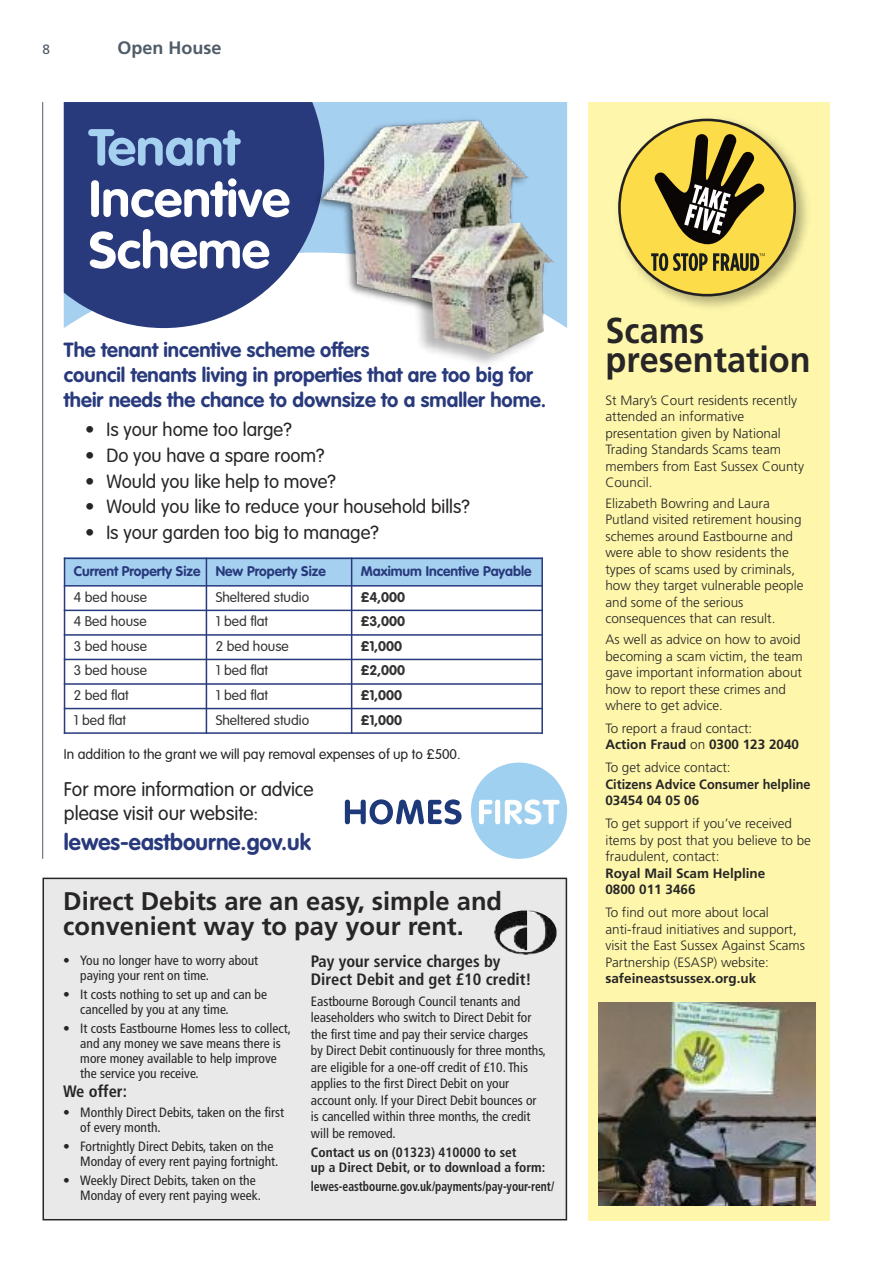
<style>
.page{position:relative;width:893px;height:1263px;background:#fff}
.page>*{position:absolute;margin:0;border:0;box-sizing:border-box;transform-origin:0 0}
.t1{font:700 50.85px/51.4px "VAG Rounded Std";color:#fff}
.t2{font:700 50.85px "VAG Rounded Std";color:#a6d0f0}
.t3{font:700 36px/28.5px "Frutiger";color:#272526;scale:.95 1}
.t4{font:700 25.5px/25.7px "Frutiger";color:#272526}
.t5{font:700 22.5px "VAG Rounded Std";color:#283a7c}
.t6{font:700 20.25px/25px "VAG Rounded Std";color:#283a7c}
.t7{font:300 19.5px/24.9px "VAG Rounded Std";color:#272526}
.t8{font:300 18.75px "VAG Rounded Std";color:#272526}
.t9{font:700 18px "Frutiger";color:#505c68}
.t10{font:700 condensed 16.5px/18px "Frutiger";color:#272526}
.t11{font:300 13.95px "VAG Rounded Std";color:#272526}
.t12{font:300 13.8px "VAG Rounded Std";color:#333}
.t13{font:700 13.8px "VAG Rounded Std";color:#283a7c}
.t14{font:700 13.8px "VAG Rounded Std";color:#333}
.t15{font:300 13.5px/16.5px "Frutiger";color:#272526}
.t16{font:condensed 13.5px/16.5px "Frutiger";color:#272526}
.t17{font:700 condensed 13.5px/15px "Frutiger";color:#272526}
.t18{font:700 13.5px/16.5px "Frutiger";color:#272526}
.t19{font:700 condensed 13.5px "Frutiger";color:#272526;scale:.86 1}
.t20{font:700 13.5px/16.5px "Frutiger";color:#272526;scale:.94 1}
.t21{font:13.5px "Frutiger";color:#505c68}
.s1{font-weight:700}
</style>
<div class="page">
<div style="left:588px;top:102px;width:241px;height:1118px;background:#fdf6ab"></div>
<div style="left:324px;top:102px;width:243px;height:226px;background:#a6d0f0"></div>
<svg style="left:64px;top:102px;width:260px;height:226px;background:#394a87"></svg>
<hr style="left:42px;top:102px;width:1px;height:757px;background:#505c68">
<img style="left:305px;top:110px;width:231px;height:213px">
<img style="left:319px;top:119px;width:211px;height:191px">
<img style="left:387px;top:211px;width:176px;height:154px">
<img style="left:410px;top:223px;width:145px;height:131px">
<div style="left:64px;top:558px;width:142px;height:28px;background:#a6d0f0"></div>
<div style="left:206px;top:558px;width:146px;height:28px;background:#a6d0f0"></div>
<div style="left:352px;top:558px;width:191px;height:28px;background:#a6d0f0"></div>
<hr style="left:64px;top:558px;width:1px;height:176px;background:#283a7c">
<hr style="left:206px;top:558px;width:1px;height:176px;background:#283a7c">
<hr style="left:351px;top:558px;width:1px;height:176px;background:#283a7c">
<hr style="left:541px;top:558px;width:2px;height:176px;background:#283a7c">
<hr style="left:64px;top:558px;width:479px;height:1px;background:#283a7c">
<hr style="left:64px;top:585px;width:479px;height:2px;background:#283a7c">
<hr style="left:64px;top:610px;width:479px;height:1px;background:#283a7c">
<hr style="left:64px;top:634px;width:479px;height:2px;background:#283a7c">
<hr style="left:64px;top:659px;width:479px;height:1px;background:#283a7c">
<hr style="left:64px;top:683px;width:479px;height:2px;background:#283a7c">
<hr style="left:64px;top:708px;width:479px;height:1px;background:#283a7c">
<hr style="left:64px;top:732px;width:479px;height:2px;background:#283a7c">
<div style="left:471px;top:762px;width:96px;height:97px;background:#a0d0ef;border-radius:50%"></div>
<svg style="left:479px;top:800px;width:14px;height:24px"></svg>
<div style="left:495px;top:800px;width:5px;height:24px;background:#fefefe;border-radius:3px"></div>
<svg style="left:505px;top:799px;width:55px;height:25px"></svg>
<svg style="left:345px;top:799px;width:117px;height:25px"></svg>
<img style="left:599px;top:1002px;width:217px;height:204px">
<img style="left:618px;top:118px;width:190px;height:189px">
<div style="left:619px;top:120px;width:176px;height:175px;background:#fddc49;border-radius:50%"></div>
<svg style="left:652px;top:131px;width:115px;height:114px"></svg>
<svg style="left:651px;top:253px;width:114px;height:18px"></svg>
<div style="left:44px;top:879px;width:522px;height:340px;background:#e9e9e9"></div>
<div style="left:43px;top:878px;width:524px;height:342px;border:2px solid #272526"></div>
<img style="left:494px;top:911px;width:62px;height:44px">
<p class="t21" style="left:43px;top:44px;width:9px">8</p>
<h3 class="t9" style="left:118px;top:40px;width:106px">Open House</h3>
<h1 class="t2" style="left:89px;top:120px;width:152px">Tenant</h1>
<h1 class="t1" style="left:89px;top:174px;width:203px">Incentive<br>Scheme</h1>
<h3 class="t6" style="left:64px;top:337px;width:484px">The tenant incentive scheme offers<br>council tenants living in properties that are too big for their needs the chance to downsize to a smaller home.</h3>
<h3 class="t8" style="left:85px;top:423px;width:208px">• Is your home too large?</h3>
<h3 class="t8" style="left:85px;top:449px;width:241px">• Do you have a spare room?</h3>
<h3 class="t8" style="left:85px;top:474px;width:252px">• Would you like help to move?</h3>
<h3 class="t8" style="left:85px;top:500px;width:386px">• Would you like to reduce your household bills?</h3>
<h3 class="t8" style="left:85px;top:525px;width:295px">• Is your garden too big to manage?</h3>
<p class="t13" style="left:74px;top:563px;width:254px">Current Property Size New Property Size</p>
<p class="t13" style="left:361px;top:563px;width:172px">Maximum Incentive Payable</p>
<p class="t12" style="left:74px;top:592px;width:75px">4 bed house</p>
<p class="t12" style="left:216px;top:592px;width:95px">Sheltered studio</p>
<p class="t14" style="left:361px;top:589px;width:46px">£4,000</p>
<p class="t12" style="left:74px;top:616px;width:74px">4 Bed house</p>
<p class="t12" style="left:216px;top:616px;width:54px">1 bed flat</p>
<p class="t14" style="left:361px;top:614px;width:46px">£3,000</p>
<p class="t12" style="left:74px;top:641px;width:75px">3 bed house</p>
<p class="t12" style="left:216px;top:641px;width:75px">2 bed house</p>
<p class="t14" style="left:361px;top:639px;width:43px">£1,000</p>
<p class="t12" style="left:74px;top:666px;width:75px">3 bed house</p>
<p class="t12" style="left:216px;top:666px;width:54px">1 bed flat</p>
<p class="t14" style="left:361px;top:663px;width:46px">£2,000</p>
<p class="t12" style="left:74px;top:690px;width:57px">2 bed flat</p>
<p class="t12" style="left:216px;top:690px;width:54px">1 bed flat</p>
<p class="t14" style="left:361px;top:688px;width:43px">£1,000</p>
<p class="t12" style="left:74px;top:715px;width:54px">1 bed flat</p>
<p class="t12" style="left:216px;top:715px;width:95px">Sheltered studio</p>
<p class="t14" style="left:361px;top:712px;width:43px">£1,000</p>
<p class="t11" style="left:64px;top:749px;width:398px">In addition to the grant we will pay removal expenses of up to £500.</p>
<h3 class="t7" style="left:64px;top:778px;width:251px">For more information or advice please visit our website:</h3>
<h3 class="t5" style="left:64px;top:830px;width:249px">lewes-eastbourne.gov.uk</h3>
<h3 class="t4" style="left:63px;top:890px;width:440px">Direct Debits are an easy, simple and convenient way to pay your rent.</h3>
<p class="t16" style="left:80px;top:953px;width:179px;line-height:15px;text-indent:-17px">• You no longer have to worry about paying your rent on time.</p>
<p class="t16" style="left:80px;top:988px;width:188px;line-height:15px;text-indent:-17px">• It costs nothing to set up and can be cancelled by you at any time.</p>
<p class="t16" style="left:80px;top:1022px;width:212px;line-height:15px;text-indent:-17px">• It costs Eastbourne Homes less to collect, and any money we save means there is more money available to help improve the service you receive.</p>
<p class="t10" style="left:63px;top:1084px;width:65px">We offer:</p>
<p class="t16" style="left:80px;top:1105px;width:205px;line-height:15px;text-indent:-17px">• Monthly Direct Debits, taken on the first of every month.</p>
<p class="t16" style="left:80px;top:1140px;width:200px;line-height:15px;text-indent:-17px">• Fortnightly Direct Debits, taken on the<br>Monday of every rent paying fortnight.</p>
<p class="t16" style="left:80px;top:1174px;width:182px;line-height:15px;text-indent:-17px">• Weekly Direct Debits, taken on the<br>Monday of every rent paying week.</p>
<p class="t10" style="left:311px;top:953px;width:222px">Pay your service charges by<br>Direct Debit and get £10 credit!</p>
<p class="t16" style="left:311px;top:994px;width:237px">Eastbourne Borough Council tenants and leaseholders who switch to Direct Debit for the first time and pay their service charges<br>by Direct Debit continuously for three months, are eligible for a one-off credit of £10. This applies to the first Direct Debit on your account only. If your Direct Debit bounces or is cancelled within three months, the credit will be removed.</p>
<p class="t17" style="left:311px;top:1146px;width:236px">Contact us on (01323) 410000 to set<br>up a Direct Debit, or to download a form:</p>
<p class="t19" style="left:311px;top:1181px;width:284px">lewes-eastbourne.gov.uk/payments/pay-your-rent/</p>
<h2 class="t3" style="left:605px;top:319px;width:218px">Scams presentation</h2>
<p class="t15" style="left:605px;top:393px;width:200px">St Mary’s Court residents recently attended an informative presentation given by National<br>Trading Standards Scams team members from East Sussex County<br>Council.</p>
<p class="t15" style="left:605px;top:496px;width:200px">Elizabeth Bowring and Laura<br>Putland visited retirement housing schemes around Eastbourne and were able to show residents the types of scams used by criminals, how they target vulnerable people and some of the serious consequences that can result.</p>
<p class="t15" style="left:605px;top:632px;width:199px">As well as advice on how to avoid becoming a scam victim, the team gave important information about how to report these crimes and where to get advice.</p>
<p class="t15" style="left:605px;top:721px;width:195px">To report a fraud contact:<br><span class="s1">Action Fraud</span> on <span class="s1">0300 123 2040</span></p>
<p class="t15" style="left:605px;top:760px;width:127px">To get advice contact:</p>
<p class="t20" style="left:605px;top:777px;width:220px">Citizens Advice Consumer helpline<br>03454 04 05 06</p>
<p class="t15" style="left:605px;top:816px;width:207px">To get support if you’ve received items by post that you believe to be fraudulent, contact:</p>
<p class="t18" style="left:605px;top:866px;width:161px">Royal Mail Scam Helpline<br>0800 011 3466</p>
<p class="t15" style="left:605px;top:905px;width:201px">To find out more about local anti-fraud initiatives and support, visit the East Sussex Against Scams<br>Partnership (ESASP) website:</p>
<p class="t18" style="left:605px;top:971px;width:152px">safeineastsussex.org.uk</p>
</div>
